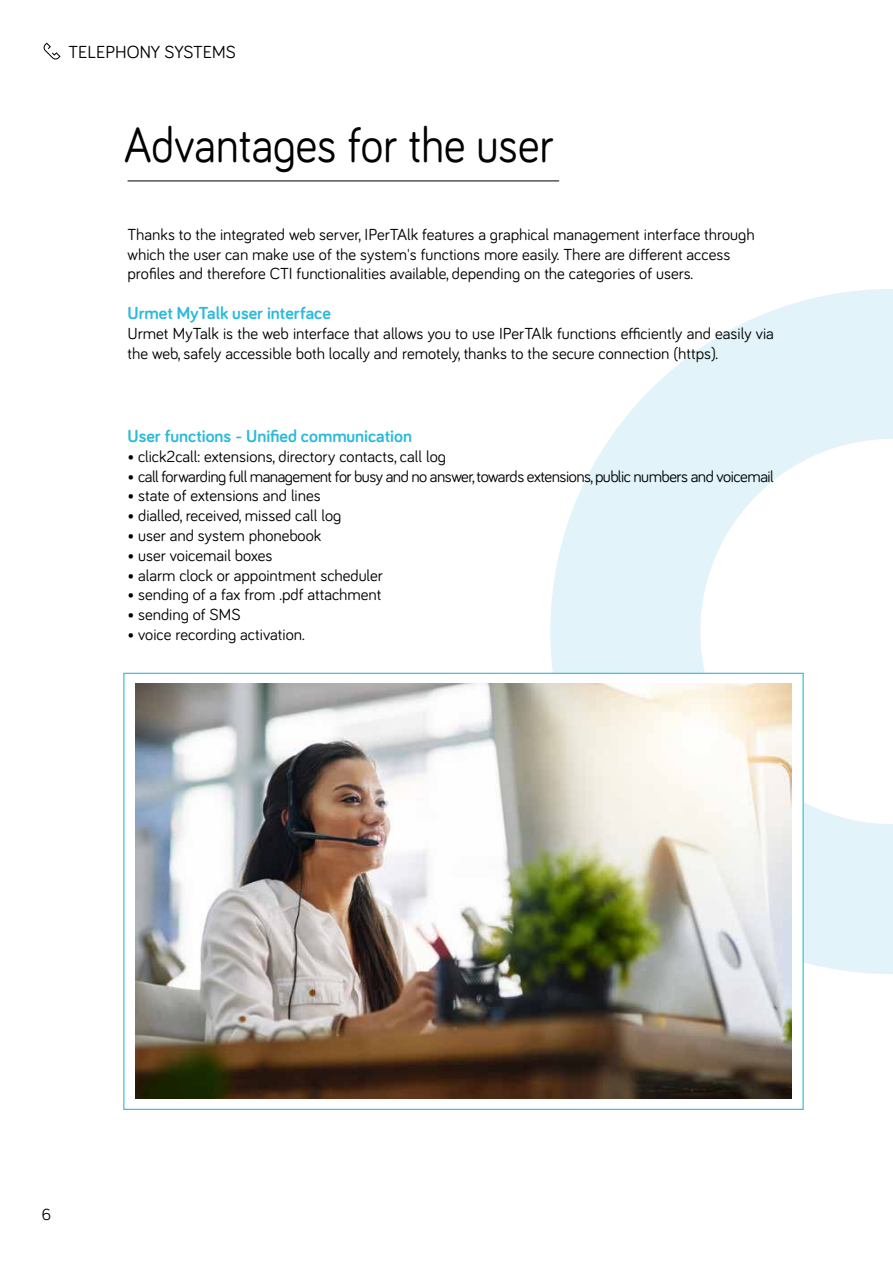
<style>
.page{position:relative;width:893px;height:1263px;background:#fff}
.page>*{position:absolute;margin:0;border:0;box-sizing:border-box;transform-origin:0 0}
.t1{font:51px "Bariol";color:#000;scale:.9 1}
.t2{font:700 18px "Bariol";color:#2bbada}
.t3{font:18px "Bariol";color:#000}
.t4{font:16.5px/19.8px "Bariol";color:#000}
.t5{font:16.5px "Bariol";letter-spacing:-.03em;color:#000}
</style>
<div class="page">
<svg style="left:44px;top:43px;width:17px;height:17px"></svg>
<svg style="left:550px;top:289px;width:343px;height:685px;fill:#e2f3f9"></svg>
<hr style="left:128px;top:181px;width:431px;height:1px;background:#000">
<div style="left:123px;top:673px;width:681px;height:437px;background:#fff;border:1px solid #2bbada"></div>
<img style="left:135px;top:684px;width:657px;height:415px">
<p class="t3" style="left:68px;top:39px;width:169px">TELEPHONY SYSTEMS</p>
<h1 class="t1" style="left:124px;top:111px;width:479px">Advantages for the user</h1>
<p class="t4" style="left:128px;top:224px;width:629px">Thanks to the integrated web server, IPerTAlk features a graphical management interface through which the user can make use of the system's functions more easily. There are different access profiles and therefore CTI functionalities available, depending on the categories of users.</p>
<p class="t2" style="left:128px;top:301px;width:205px">Urmet MyTalk user interface</p>
<p class="t4" style="left:128px;top:323px;width:648px">Urmet MyTalk is the web interface that allows you to use IPerTAlk functions efficiently and easily via the web, safely accessible both locally and remotely, thanks to the secure connection (https).</p>
<p class="t2" style="left:128px;top:424px;width:286px">User functions - Unified communication</p>
<p class="t4" style="left:128px;top:446px;width:320px">• click2call: extensions, directory contacts, call log</p>
<p class="t5" style="left:128px;top:465px;width:648px">• call forwarding full management for busy and no answer, towards extensions, public numbers and voicemail</p>
<p class="t4" style="left:128px;top:485px;width:195px">• state of extensions and lines</p>
<p class="t4" style="left:128px;top:505px;width:215px">• dialled, received, missed call log</p>
<p class="t4" style="left:128px;top:525px;width:195px">• user and system phonebook</p>
<p class="t4" style="left:128px;top:545px;width:146px">• user voicemail boxes</p>
<p class="t4" style="left:128px;top:564px;width:257px">• alarm clock or appointment scheduler</p>
<p class="t4" style="left:128px;top:584px;width:255px">• sending of a fax from .pdf attachment</p>
<p class="t4" style="left:128px;top:604px;width:115px">• sending of SMS</p>
<p class="t4" style="left:128px;top:624px;width:179px">• voice recording activation.</p>
<p class="t4" style="left:42px;top:1204px;width:11px">6</p>
</div>
